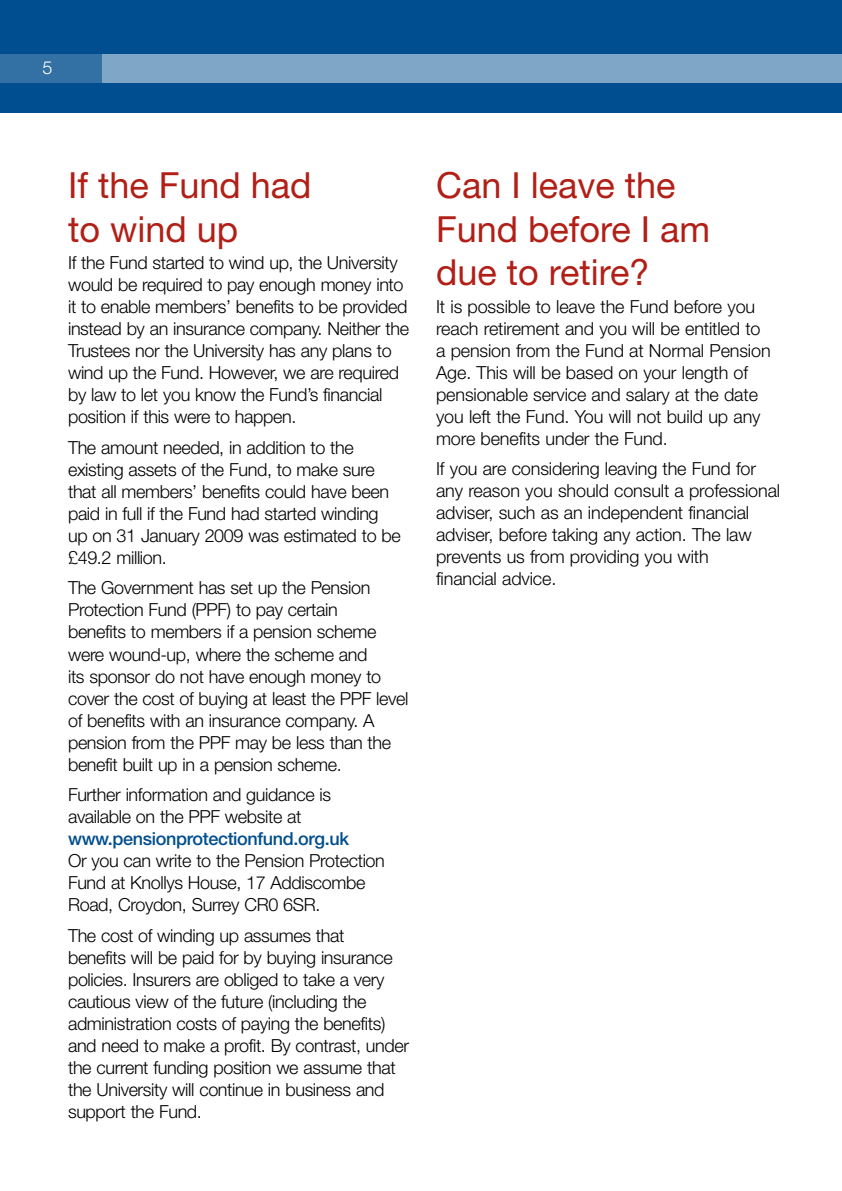
<style>
.page{position:relative;width:842px;height:1191px;background:#fff}
.page>*{position:absolute;margin:0;border:0;box-sizing:border-box;transform-origin:0 0}
.t1{font:36px/43.2px "Helvetica Neue";color:#b11f16}
.t2{font:300 18px/22px "Helvetica Neue CE";letter-spacing:-.02em;color:#000}
.t3{font:500 18px "Helvetica Neue";letter-spacing:-.02em;color:#004e8f}
.t4{font:300 18px "Helvetica Neue CE";color:#fff}
</style>
<div class="page">
<div style="left:0;top:0;width:842px;height:113px;background:#004e8f"></div>
<div style="left:102px;top:54px;width:740px;height:28px;background:#80a6c7"></div>
<div style="left:0;top:54px;width:102px;height:28px;background:#3371a5"></div>
<p class="t4" style="left:42px;top:57px;width:12px">5</p>
<h1 class="t1" style="left:68px;top:163px;width:245px">If the Fund had to wind up</h1>
<p class="t2" style="left:68px;top:252px;width:342px">If the Fund started to wind up, the University would be required to pay enough money into it to enable members’ benefits to be provided instead by an insurance company. Neither the Trustees nor the University has any plans to wind up the Fund. However, we are required by law to let you know the Fund’s financial position if this were to happen.</p>
<p class="t2" style="left:68px;top:436px;width:334px">The amount needed, in addition to the existing assets of the Fund, to make sure that all members’ benefits could have been paid in full if the Fund had started winding up on 31 January 2009 was estimated to be £49.2 million.</p>
<p class="t2" style="left:68px;top:577px;width:342px">The Government has set up the Pension Protection Fund (PPF) to pay certain<br>benefits to members if a pension scheme were wound-up, where the scheme and<br>its sponsor do not have enough money to cover the cost of buying at least the PPF level of benefits with an insurance company. A pension from the PPF may be less than the benefit built up in a pension scheme.</p>
<p class="t2" style="left:68px;top:783px;width:265px">Further information and guidance is available on the PPF website at</p>
<p class="t3" style="left:68px;top:828px;width:282px">www.pensionprotectionfund.org.uk</p>
<p class="t2" style="left:68px;top:849px;width:318px">Or you can write to the Pension Protection<br>Fund at Knollys House, 17 Addiscombe<br>Road, Croydon, Surrey CR0 6SR.</p>
<p class="t2" style="left:68px;top:924px;width:342px">The cost of winding up assumes that<br>benefits will be paid for by buying insurance policies. Insurers are obliged to take a very cautious view of the future (including the administration costs of paying the benefits) and need to make a profit. By contrast, under the current funding position we assume that the University will continue in business and support the Fund.</p>
<h1 class="t1" style="left:436px;top:163px;width:276px">Can I leave the<br>Fund before I am due to retire?</h1>
<p class="t2" style="left:436px;top:295px;width:336px">It is possible to leave the Fund before you reach retirement and you will be entitled to a pension from the Fund at Normal Pension Age. This will be based on your length of pensionable service and salary at the date you left the Fund. You will not build up any more benefits under the Fund.</p>
<p class="t2" style="left:436px;top:457px;width:346px">If you are considering leaving the Fund for any reason you should consult a professional adviser, such as an independent financial adviser, before taking any action. The law prevents us from providing you with<br>financial advice.</p>
</div>
